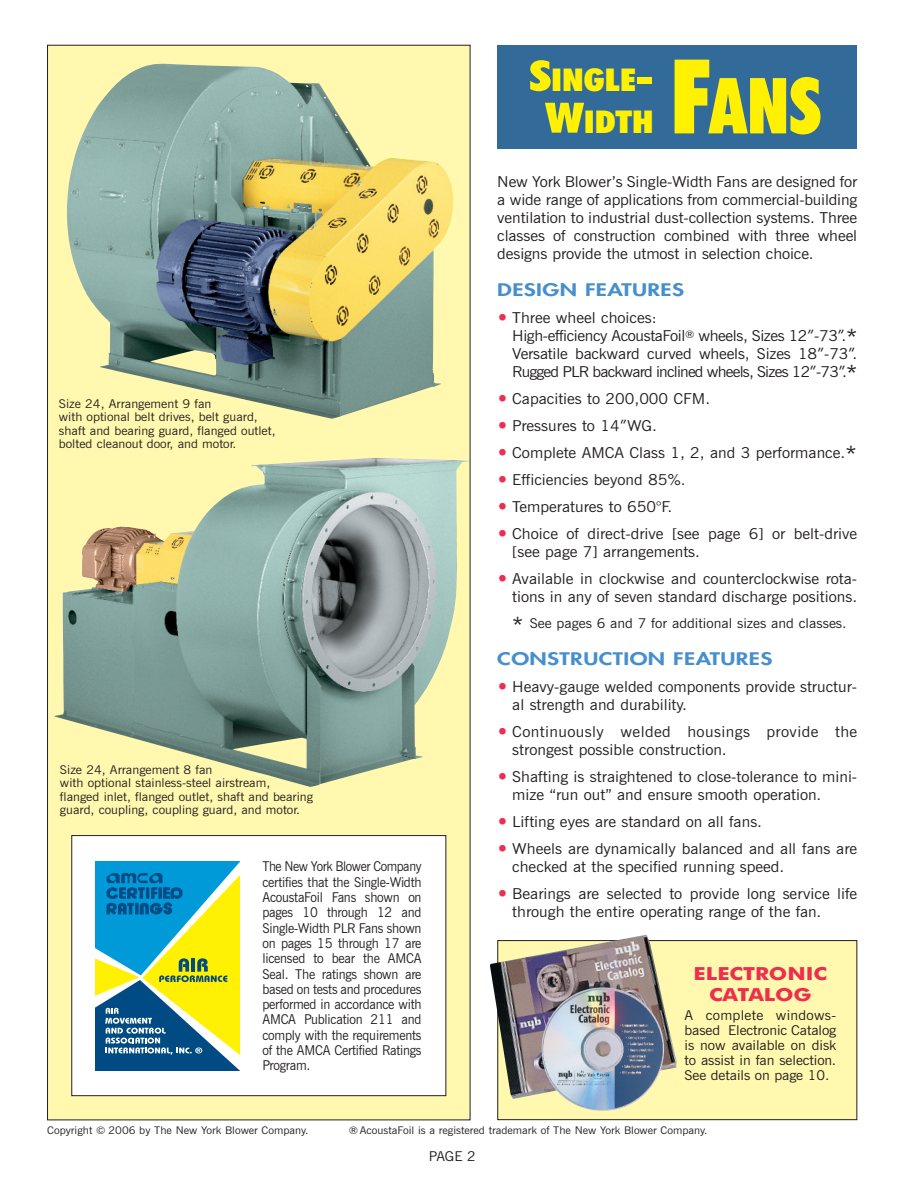
<style>
.page{position:relative;width:918px;height:1188px;background:#fff}
.page>*{position:absolute;margin:0;border:0;box-sizing:border-box;transform-origin:0 0}
.t1{font:900 condensed 77.7px "Futura BT";color:#fff101;scale:.95 1}
.t2{font:900 condensed 31.5px/42px "Futura BT";color:#fff101;text-align:center;scale:1.2 1}
.t3{font:700 18px/21px "Futura BT";color:#ee2e4e;text-align:center;scale:1.2 1}
.t4{font:800 16.8px "Futura";letter-spacing:.015em;color:#468fcc;scale:1.35 1}
.t5{font:15px/18px "News Gothic BT";color:#231f20;scale:1.07 1}
.t6{font:15px/18px "News Gothic BT";letter-spacing:-.025em;color:#231f20;scale:1.07 1}
.t7{font:15px/18px "News Gothic BT";letter-spacing:.025em;color:#231f20;scale:1.07 1}
.t8{font:13.5px/15.3px "News Gothic BT";letter-spacing:-.005em;color:#231f20;text-align:justify;scale:.94 1}
.t9{font:13.5px/15px "News Gothic BT";letter-spacing:-.005em;color:#231f20;text-align:justify;scale:1.07 1}
.t10{font:13.5px "News Gothic BT";letter-spacing:-.005em;color:#231f20;scale:1.06 1}
.t11{font:12px/13.5px "News Gothic BT";color:#231f20;scale:1.07 1}
.t12{font:10.5px "News Gothic BT";color:#231f20;scale:1.07 1}
.s1{font-size:42px}
.s2{font-size:103.5px}
.s3{font-family:"Helvetica";font-size:30px;color:#ee2e4e}
.s4{font-family:"Futura"}
.s5{font-size:21px}
</style>
<div class="page">
<div style="left:498px;top:941px;width:359px;height:179px;background:#fff8ae"></div>
<div style="left:497px;top:940px;width:360px;height:180px;border:1px solid #231f20"></div>
<div style="left:48px;top:45px;width:422px;height:1075px;background:#fff8ae"></div>
<div style="left:497px;top:45px;width:360px;height:103px;background:#326a99"></div>
<img style="left:490px;top:935px;width:187px;height:164px">
<img style="left:542px;top:987px;width:122px;height:124px">
<div style="left:72px;top:836px;width:374px;height:260px;background:#fff"></div>
<div style="left:71px;top:835px;width:375px;height:261px;border:1px solid #231f20"></div>
<svg style="left:96px;top:862px;width:144px;height:209px"></svg>
<img style="left:67px;top:63px;width:386px;height:356px">
<img style="left:55px;top:458px;width:414px;height:329px">
<p class="t11" style="left:59px;top:398px;width:204px">Size 24, Arrangement 9 fan<br>with optional belt drives, belt guard, shaft and bearing guard, flanged outlet, bolted cleanout door, and motor.</p>
<p class="t11" style="left:60px;top:764px;width:238px">Size 24, Arrangement 8 fan<br>with optional stainless-steel airstream,<br>flanged inlet, flanged outlet, shaft and bearing guard, coupling, coupling guard, and motor.</p>
<p class="t8" style="left:262px;top:860px;width:171px">The New York Blower Company certifies that the Single-Width AcoustaFoil Fans shown on pages 10 through 12 and Single-Width PLR Fans shown on pages 15 through 17 are licensed to bear the AMCA Seal. The ratings shown are based on tests and procedures performed in accordance with AMCA Publication 211 and comply with the requirements of the AMCA Certified Ratings Program.</p>
<h2 class="t2" style="left:529px;top:60px;width:105px"><span class="s1">S</span>INGLE<span class="s1">-<br>W</span>IDTH</h2>
<h1 class="t1" style="left:671px;top:73px;width:160px"><span class="s2">F</span>ANS</h1>
<p class="t5" style="left:497px;top:174px;width:338px;text-align:justify">New York Blower’s Single-Width Fans are designed for a wide range of applications from commercial-building ventilation to industrial dust-collection systems. Three classes of construction combined with three wheel designs provide the utmost in selection choice.</p>
<p class="t4" style="left:497px;top:282px;width:140px">DESIGN FEATURES</p>
<p class="t6" style="left:512px;top:310px;width:324px;text-indent:-15px"><span class="s3">•</span> Three wheel choices:<br>High-efficiency AcoustaFoil<sup>®</sup> wheels, Sizes 12<span class="s4">”</span>-73<span class="s4">”</span>.<span class="s5">* </span>Versatile backward curved wheels, Sizes 18<span class="s4">”</span>-73<span class="s4">”</span>.<br>Rugged PLR backward inclined wheels, Sizes 12<span class="s4">”</span>-73<span class="s4">”</span>.<span class="s5">*</span></p>
<p class="t5" style="left:497px;top:391px;width:200px"><span class="s3">•</span> Capacities to 200,000 CFM.</p>
<p class="t5" style="left:497px;top:418px;width:151px"><span class="s3">•</span> Pressures to 14<span class="s4">”</span>WG.</p>
<p class="t5" style="left:497px;top:445px;width:337px"><span class="s3">•</span> Complete AMCA Class 1, 2, and 3 performance.<span class="s5">*</span></p>
<p class="t5" style="left:497px;top:472px;width:178px"><span class="s3">•</span> Efficiencies beyond 85%.</p>
<p class="t5" style="left:497px;top:499px;width:165px"><span class="s3">•</span> Temperatures to 650°F.</p>
<p class="t5" style="left:512px;top:526px;width:324px;text-indent:-15px"><span class="s3">•</span> Choice of direct-drive [see page 6] or belt-drive [see page 7] arrangements.</p>
<p class="t5" style="left:497px;top:571px;width:338px;text-align:right"><span class="s3">•</span> Available in clockwise and counterclockwise rota&shy;tions in any of seven standard discharge positions.</p>
<p class="t9" style="left:512px;top:616px;width:314px"><span class="s5">*</span> See pages 6 and 7 for additional sizes and classes.</p>
<p class="t4" style="left:497px;top:651px;width:205px">CONSTRUCTION FEATURES</p>
<p class="t5" style="left:512px;top:679px;width:324px;text-indent:-15px"><span class="s3">•</span> Heavy-gauge welded components provide structur&shy;al strength and durability.</p>
<p class="t7" style="left:512px;top:724px;width:324px;text-indent:-15px"><span class="s3">•</span> Continuously welded housings provide the strongest possible construction.</p>
<p class="t5" style="left:512px;top:769px;width:324px;text-indent:-15px"><span class="s3">•</span> Shafting is straightened to close-tolerance to mini&shy;mize “run out” and ensure smooth operation.</p>
<p class="t5" style="left:497px;top:814px;width:249px"><span class="s3">•</span> Lifting eyes are standard on all fans.</p>
<p class="t5" style="left:512px;top:841px;width:324px;text-indent:-15px"><span class="s3">•</span> Wheels are dynamically balanced and all fans are checked at the specified running speed.</p>
<p class="t5" style="left:512px;top:886px;width:324px;text-indent:-15px"><span class="s3">•</span> Bearings are selected to provide long service life through the entire operating range of the fan.</p>
<p class="t3" style="left:694px;top:964px;width:113px">ELECTRONIC<br>CATALOG</p>
<p class="t9" style="left:685px;top:1009px;width:143px">A complete windows&shy;based Electronic Catalog is now available on disk to assist in fan selection.<br>See details on page 10.</p>
<p class="t12" style="left:47px;top:1126px;width:246px">Copyright © 2006 by The New York Blower Company.</p>
<p class="t12" style="left:349px;top:1126px;width:337px">® AcoustaFoil is a registered trademark of The New York Blower Company.</p>
<p class="t10" style="left:429px;top:1151px;width:46px">PAGE 2</p>
</div>
